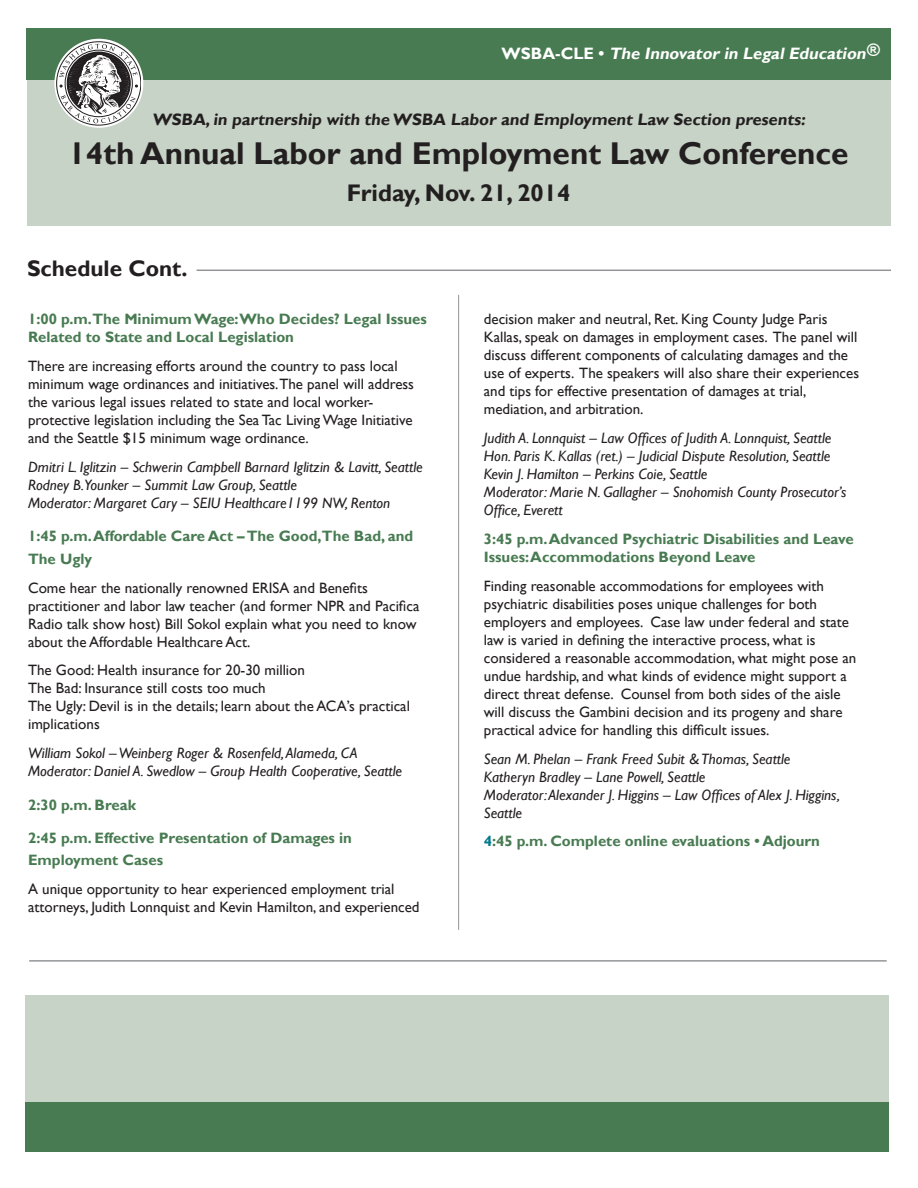
<style>
.page{position:relative;width:918px;height:1188px;background:#fff}
.page>*{position:absolute;margin:0;border:0;box-sizing:border-box;transform-origin:0 0}
.t1{font:700 31.5px "Gill Sans";color:#231f20}
.t2{font:700 24px "Gill Sans";color:#231f20}
.t3{font:700 22.5px "Gill Sans";color:#231f20}
.t4{font:700 16.5px "Gill Sans";color:#231f20}
.t5{font:italic 700 16.5px "Gill Sans";color:#fff}
.t6{font:15px/18px "Gill Sans";color:#231f20}
.t7{font:italic 15px/18px "Gill Sans";color:#231f20}
.t8{font:700 15px/18px "Gill Sans";color:#487b52}
.s1{font-style:normal}
.s2{color:#00788b}
</style>
<div class="page">
<div style="left:25px;top:1101px;width:864px;height:51px;background:#487b52"></div>
<div style="left:25px;top:995px;width:864px;height:107px;background:#c6d3c6"></div>
<div style="left:27px;top:28px;width:864px;height:52px;background:#487b52"></div>
<div style="left:27px;top:80px;width:864px;height:146px;background:#c6d3c6"></div>
<svg style="left:54px;top:39px;width:89px;height:89px"></svg>
<svg style="left:59px;top:44px;width:79px;height:79px"></svg>
<hr style="left:197px;top:270px;width:694px;height:1px;background:#939598">
<hr style="left:458px;top:295px;width:1px;height:635px;background:#939598">
<hr style="left:29px;top:960px;width:858px;height:2px;background:#939598">
<p class="t5" style="left:502px;top:44px;width:380px"><span class="s1">W S B A - C L E •</span> The Innovator in LegalEducation<sup>®</sup></p>
<p class="t4" style="left:152px;top:109px;width:657px">WSBA,in partnership with the WSBA Labor and Employment Law Section presents:</p>
<h1 class="t1" style="left:69px;top:134px;width:782px">14th Annual Labor and Employment Law Conference</h1>
<h2 class="t2" style="left:347px;top:179px;width:225px">Friday, Nov. 21, 2014</h2>
<h3 class="t3" style="left:27px;top:255px;width:162px">Schedule Cont.</h3>
<p class="t8" style="left:28px;top:311px;width:400px">1:00 p.m.The Minimum Wage:Who Decides? Legal Issues<br>Related to State and Local Legislation</p>
<p class="t6" style="left:28px;top:357px;width:388px">There are increasing efforts around the country to pass local minimum wage ordinances and initiatives.The panel will address the various legal issues related to state and local worker&shy;protective legislation including the Sea Tac Living Wage Initiative and the Seattle $15 minimum wage ordinance.</p>
<p class="t7" style="left:28px;top:458px;width:396px">Dmitri L. Iglitzin – Schwerin Campbell Barnard Iglitzin &amp; Lavitt, Seattle<br>Rodney B.Younker – Summit Law Group, Seattle<br>Moderator: Margaret Cary – SEIU Healthcare1199 NW, Renton</p>
<p class="t8" style="left:28px;top:525px;width:387px;line-height:22.5px">1:45 p.m. Affordable Care Act – The Good,The Bad, and<br>The Ugly</p>
<p class="t6" style="left:28px;top:579px;width:393px">Come hear the nationally renowned ERISA and Benefits practitioner and labor law teacher (and former NPR and Pacifica Radio talk show host) Bill Sokol explain what you need to know about the Affordable Healthcare Act.</p>
<p class="t6" style="left:28px;top:662px;width:383px">The Good: Health insurance for 20-30 million<br>The Bad: Insurance still costs too much<br>The Ugly: Devil is in the details; learn about the ACA’s practical implications</p>
<p class="t7" style="left:28px;top:744px;width:376px">William Sokol – Weinberg Roger &amp; Rosenfeld, Alameda, CA<br>Moderator: Daniel A. Swedlow – Group Health Cooperative, Seattle</p>
<p class="t8" style="left:28px;top:796px;width:109px">2:30 p.m. Break</p>
<p class="t8" style="left:28px;top:827px;width:325px;line-height:22.5px">2:45 p.m. Effective Presentation of Damages in<br>Employment Cases</p>
<p class="t6" style="left:28px;top:880px;width:393px">A unique opportunity to hear experienced employment trial attorneys, Judith Lonnquist and Kevin Hamilton, and experienced</p>
<p class="t6" style="left:484px;top:311px;width:377px">decision maker and neutral, Ret. King County Judge Paris Kallas, speak on damages in employment cases. The panel will discuss different components of calculating damages and the use of experts. The speakers will also share their experiences and tips for effective presentation of damages at trial, mediation, and arbitration.</p>
<p class="t7" style="left:484px;top:429px;width:364px">Judith A. Lonnquist – Law Offices of Judith A. Lonnquist, Seattle Hon. Paris K. Kallas (ret.) – Judicial Dispute Resolution, Seattle Kevin J. Hamilton – Perkins Coie, Seattle<br>Moderator: Marie N. Gallagher – Snohomish County Prosecutor’s Office, Everett</p>
<p class="t8" style="left:484px;top:530px;width:371px">3:45 p.m. Advanced Psychiatric Disabilities and Leave<br>Issues: Accommodations Beyond Leave</p>
<p class="t6" style="left:484px;top:577px;width:374px">Finding reasonable accommodations for employees with psychiatric disabilities poses unique challenges for both employers and employees. Case law under federal and state law is varied in defining the interactive process, what is considered a reasonable accommodation, what might pose an undue hardship, and what kinds of evidence might support a direct threat defense. Counsel from both sides of the aisle will discuss the Gambini decision and its progeny and share practical advice for handling this difficult issues.</p>
<p class="t7" style="left:484px;top:750px;width:358px">Sean M. Phelan – Frank Freed Subit &amp; Thomas, Seattle Katheryn Bradley – Lane Powell, Seattle<br>Moderator: Alexander J. Higgins – Law Offices of Alex J. Higgins, Seattle</p>
<p class="t8" style="left:484px;top:833px;width:338px"><span class="s2">4</span>:45 p.m. Complete online evaluations • Adjourn</p>
</div>
